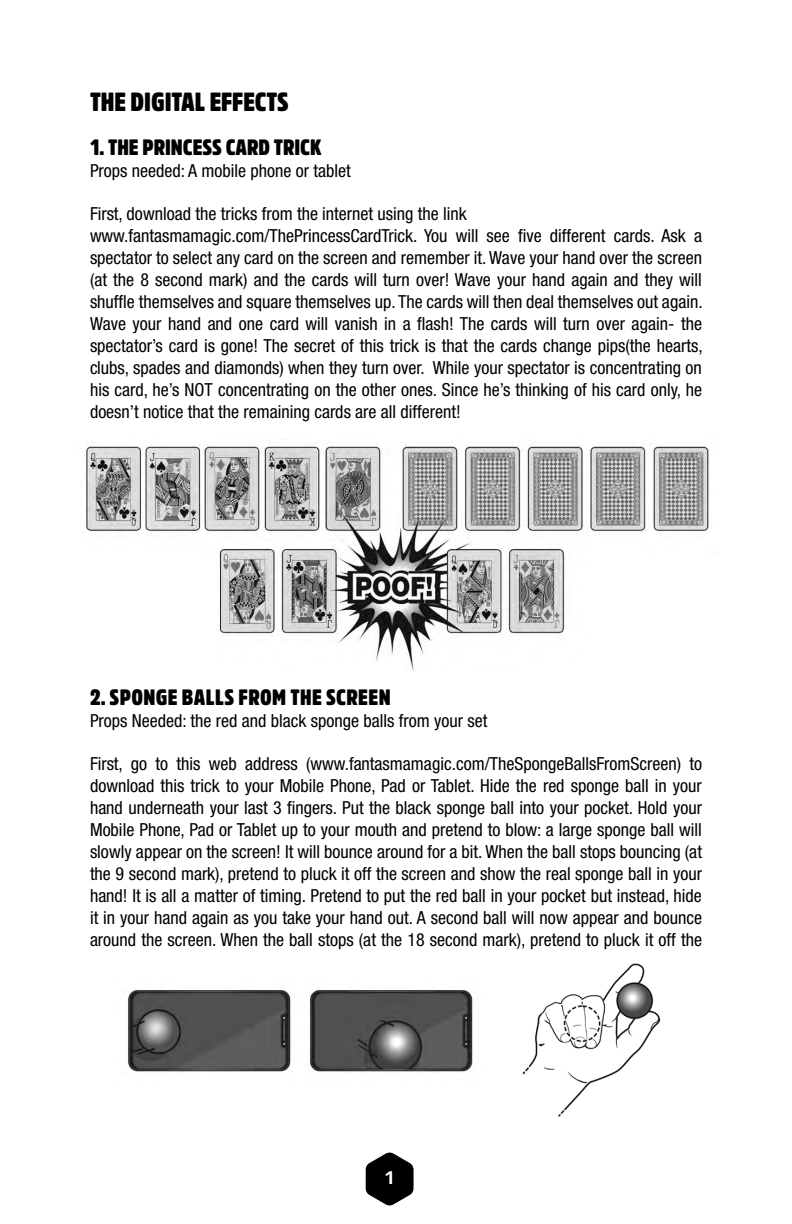
<style>
.page{position:relative;width:792px;height:1224px;background:#fff}
.page>*{position:absolute;margin:0;border:0;box-sizing:border-box;transform-origin:0 0}
.t1{font:900 26px "Amsi Pro Cond";color:#000}
.t2{font:900 22px "Amsi Pro Cond";letter-spacing:.02em;color:#000}
.t3{font:900 22px "Amsi Pro Cond";color:#000}
.t4{font:condensed 18px/22px "Helvetica Neue";color:#000}
.t5{font:700 18px "Vectora LH";color:#fff}
</style>
<div class="page">
<svg style="left:366px;top:1152px;width:48px;height:54px"></svg>
<img style="left:84px;top:444px;width:625px;height:226px">
<img style="left:127px;top:990px;width:346px;height:82px">
<img style="left:522px;top:963px;width:139px;height:154px">
<h1 class="t1" style="left:90px;top:83px;width:200px">THE DIGITAL EFFECTS</h1>
<p class="t3" style="left:90px;top:132px;width:233px">1. THE PRINCESS CARD TRICK</p>
<p class="t4" style="left:90px;top:159px;width:262px">Props needed: A mobile phone or tablet</p>
<p class="t4" style="left:90px;top:203px;width:614px">First, download the tricks from the internet using the link www.fantasmamagic.com/ThePrincessCardTrick. You will see five different cards. Ask a spectator to select any card on the screen and remember it. Wave your hand over the screen (at the 8 second mark) and the cards will turn over! Wave your hand again and they will shuffle themselves and square themselves up. The cards will then deal themselves out again.<br>Wave your hand and one card will vanish in a flash! The cards will turn over again- the spectator’s card is gone! The secret of this trick is that the cards change pips(the hearts, clubs, spades and diamonds) when they turn over. While your spectator is concentrating on his card, he’s NOT concentrating on the other ones. Since he’s thinking of his card only, he doesn’t notice that the remaining cards are all different!</p>
<p class="t2" style="left:90px;top:682px;width:302px">2. SPONGE BALLS FROM THE SCREEN</p>
<p class="t4" style="left:90px;top:709px;width:399px">Props Needed: the red and black sponge balls from your set</p>
<p class="t4" style="left:90px;top:753px;width:614px;text-align:justify">First, go to this web address (www.fantasmamagic.com/TheSpongeBallsFromScreen) to download this trick to your Mobile Phone, Pad or Tablet. Hide the red sponge ball in your hand underneath your last 3 fingers. Put the black sponge ball into your pocket. Hold your Mobile Phone, Pad or Tablet up to your mouth and pretend to blow: a large sponge ball will slowly appear on the screen! It will bounce around for a bit. When the ball stops bouncing (at the 9 second mark), pretend to pluck it off the screen and show the real sponge ball in your hand! It is all a matter of timing. Pretend to put the red ball in your pocket but instead, hide it in your hand again as you take your hand out. A second ball will now appear and bounce around the screen. When the ball stops (at the 18 second mark), pretend to pluck it off the</p>
<p class="t5" style="left:384px;top:1167px;width:12px">1</p>
</div>
